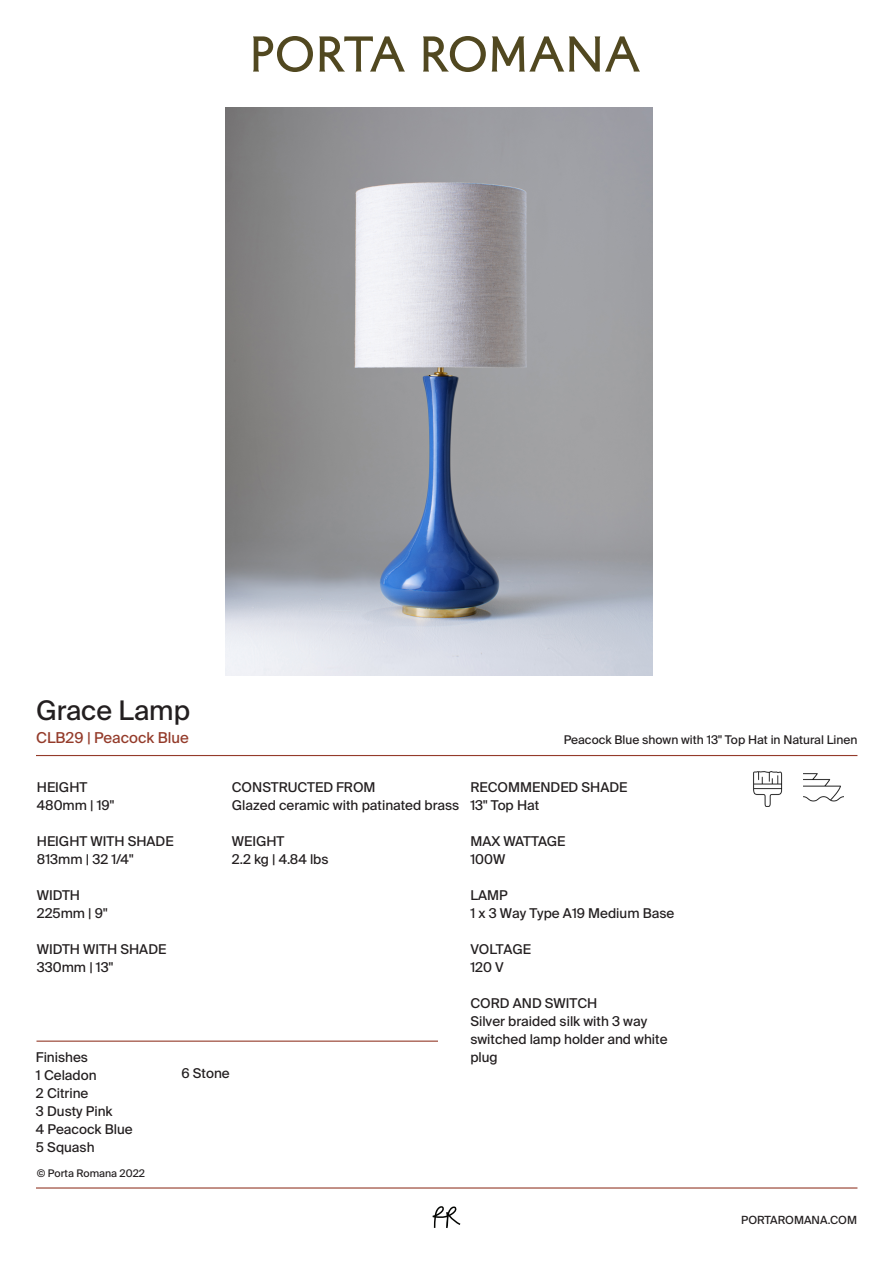
<style>
.page{position:relative;width:893px;height:1263px;background:#fff}
.page>*{position:absolute;margin:0;border:0;box-sizing:border-box;transform-origin:0 0}
.t1{font:27px "Suisse Intl";color:#231f20}
.t2{font:15px "Suisse Intl";color:#943b2a}
.t3{font:13.5px/18px "Suisse Intl";color:#231f20}
.t4{font:13.5px "Suisse Intl";color:#221e1f}
.t5{font:12px "Suisse Intl";color:#231f20}
.t6{font:11.25px "Suisse Intl";color:#231f20}
.t7{font:10.5px "Suisse Intl";color:#231f20}
</style>
<div class="page">
<hr style="left:36px;top:755px;width:821px;height:1px;background:#943b2a">
<svg style="left:253px;top:36px;width:60px;height:36px"></svg>
<svg style="left:319px;top:36px;width:86px;height:36px"></svg>
<svg style="left:423px;top:36px;width:63px;height:36px"></svg>
<svg style="left:492px;top:36px;width:148px;height:36px"></svg>
<hr style="left:36px;top:1040px;width:402px;height:2px;background:#943b2a">
<svg style="left:433px;top:1206px;width:27px;height:22px"></svg>
<hr style="left:36px;top:1187px;width:821px;height:1px;background:#943b2a">
<img style="left:753px;top:772px;width:30px;height:35px">
<img style="left:803px;top:773px;width:40px;height:29px">
<img style="left:226px;top:107px;width:426px;height:569px">
<h1 class="t1" style="left:36px;top:695px;width:155px">Grace Lamp</h1>
<p class="t2" style="left:36px;top:729px;width:154px">CLB29 | Peacock Blue</p>
<p class="t5" style="left:564px;top:733px;width:295px">Peacock Blue shown with 13" Top Hat in Natural Linen</p>
<p class="t3" style="left:37px;top:778px;width:79px">HEIGHT<br>480mm | 19"</p>
<p class="t3" style="left:37px;top:832px;width:138px">HEIGHT WITH SHADE<br>813mm | 32 1/4"</p>
<p class="t3" style="left:37px;top:886px;width:72px">WIDTH<br>225mm | 9"</p>
<p class="t3" style="left:37px;top:940px;width:131px">WIDTH WITH SHADE<br>330mm | 13"</p>
<p class="t3" style="left:232px;top:778px;width:229px">CONSTRUCTED FROM<br>Glazed ceramic with patinated brass</p>
<p class="t3" style="left:232px;top:832px;width:98px">WEIGHT<br>2.2 kg | 4.84 lbs</p>
<p class="t3" style="left:36px;top:1048px;width:98px">Finishes<br>1 Celadon<br>2 Citrine<br>3 Dusty Pink<br>4 Peacock Blue<br>5 Squash</p>
<p class="t7" style="left:37px;top:1167px;width:110px">© Porta Romana 2022</p>
<p class="t4" style="left:181px;top:1065px;width:50px">6 Stone</p>
<p class="t3" style="left:470px;top:778px;width:159px">RECOMMENDED SHADE<br>13" Top Hat</p>
<p class="t3" style="left:470px;top:832px;width:97px">MAX WATTAGE<br>100W</p>
<p class="t3" style="left:470px;top:886px;width:205px">LAMP<br>1 x 3 Way Type A19 Medium Base</p>
<p class="t3" style="left:470px;top:940px;width:62px">VOLTAGE<br>120 V</p>
<p class="t3" style="left:470px;top:994px;width:199px">CORD AND SWITCH<br>Silver braided silk with 3 way switched lamp holder and white plug</p>
<p class="t6" style="left:741px;top:1213px;width:117px">PORTAROMANA.COM</p>
</div>
